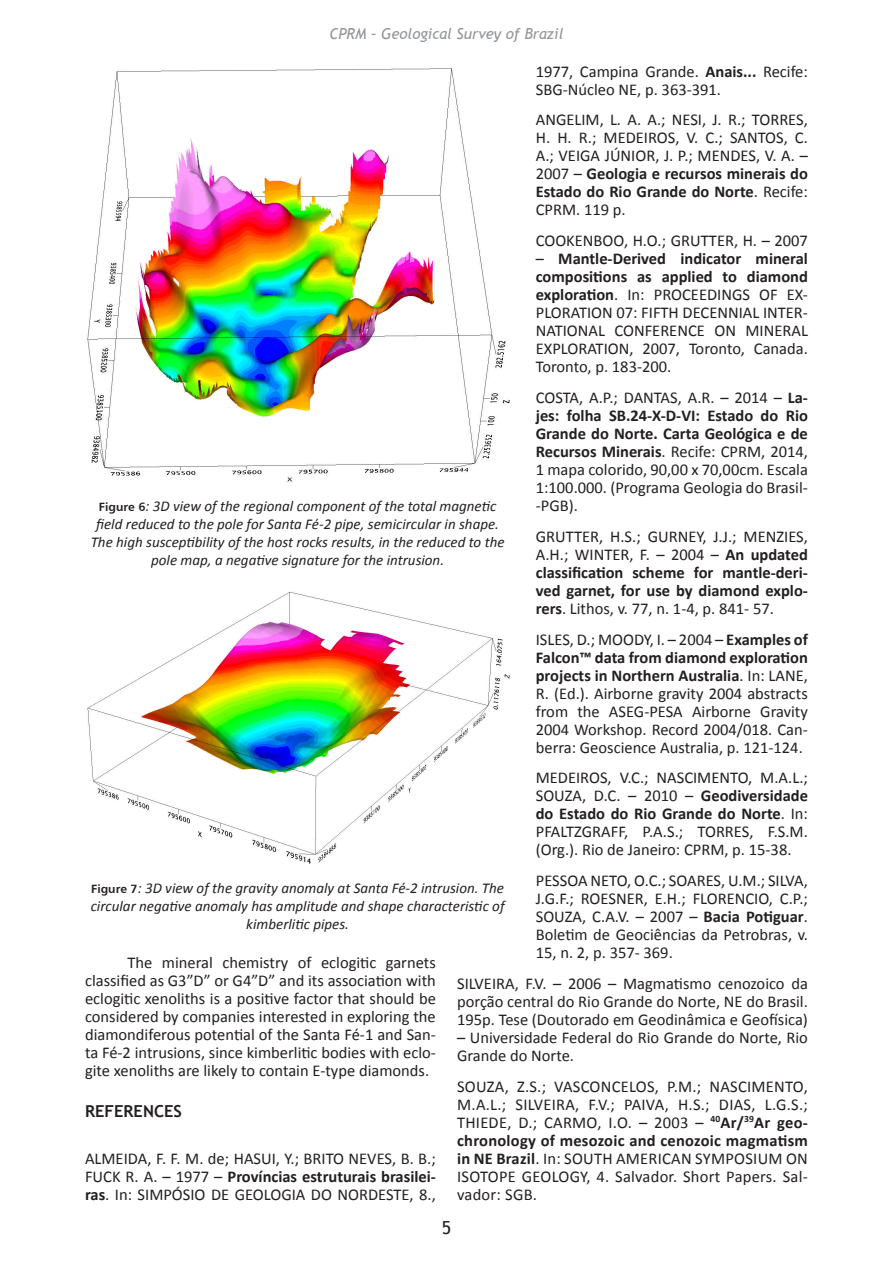
<style>
.page{position:relative;width:893px;height:1263px;background:#fff}
.page>*{position:absolute;margin:0;border:0;box-sizing:border-box;transform-origin:0 0}
.t1{font:18px "Trebuchet MS";color:#231f20}
.t2{font:16.5px/18px "Calibri";color:#231f20;text-align:justify}
.t3{font:700 16.5px "Trebuchet MS";color:#231f20}
.t4{font:italic 15px/18px "Calibri";color:#231f20;text-align:center}
.t5{font:italic 15px "Trebuchet MS";color:#939598}
.s1{font-weight:700}
.s2{font-family:"Humanist 777 BT Bold B";font-style:normal;font-size:12px}
</style>
<div class="page">
<img style="left:86px;top:68px;width:424px;height:414px">
<img style="left:87px;top:591px;width:423px;height:273px">
<p class="t5" style="left:329px;top:25px;width:235px">CPRM – Geological Survey of Brazil</p>
<p class="t2" style="left:536px;top:62px;width:274px">1977, Campina Grande. <span class="s1">Anais...</span> Recife:<br>SBG-Núcleo NE, p. 363-391.</p>
<p class="t2" style="left:536px;top:111px;width:274px">ANGELIM, L. A. A.; NESI, J. R.; TORRES, H. H. R.; MEDEIROS, V. C.; SANTOS, C.<br>A.; VEIGA JÚNIOR, J. P.; MENDES, V. A. – 2007 – <span class="s1">Geologia e recursos minerais do Estado do Rio Grande do Norte</span>. Recife:<br>CPRM. 119 p.</p>
<p class="t2" style="left:536px;top:232px;width:274px">COOKENBOO, H.O.; GRUTTER, H. – 2007</p>
<p class="t2" style="left:536px;top:250px;width:274px">– <span class="s1">Mantle-Derived indicator mineral compositions as applied to diamond exploration</span>. In: PROCEEDINGS OF EX-PLORATION 07: FIFTH DECENNIAL INTER-NATIONAL CONFERENCE ON MINERAL EXPLORATION, 2007, Toronto, Canada.<br>Toronto, p. 183-200.</p>
<p class="t2" style="left:536px;top:389px;width:274px">COSTA, A.P.; DANTAS, A.R. – 2014 – <span class="s1">La&shy;jes: folha SB.24-X-D-VI: Estado do Rio Grande do Norte. Carta Geológica e de Recursos Minerais</span>. Recife: CPRM, 2014, 1 mapa colorido, 90,00 x 70,00cm. Escala 1:100.000. (Programa Geologia do Brasil--PGB).</p>
<p class="t2" style="left:536px;top:527px;width:274px">GRUTTER, H.S.; GURNEY, J.J.; MENZIES, A.H.; WINTER, F. – 2004 – <span class="s1">An updated classification scheme for mantle-deri&shy;ved garnet, for use by diamond explo&shy;rers</span>. Lithos, v. 77, n. 1-4, p. 841- 57.</p>
<p class="t2" style="left:536px;top:630px;width:274px">ISLES, D.; MOODY, I. – 2004 – <span class="s1">Examples of Falcon™ data from diamond exploration projects in Northern Australia</span>. In: LANE, R. (Ed.). Airborne gravity 2004 abstracts from the ASEG-PESA Airborne Gravity 2004 Workshop. Record 2004/018. Can&shy;berra: Geoscience Australia, p. 121-124.</p>
<p class="t2" style="left:536px;top:769px;width:274px">MEDEIROS, V.C.; NASCIMENTO, M.A.L.; SOUZA, D.C. – 2010 – <span class="s1">Geodiversidade do Estado do Rio Grande do Norte</span>. In:<br>PFALTZGRAFF, P.A.S.; TORRES, F.S.M. (Org.). Rio de Janeiro: CPRM, p. 15-38.</p>
<p class="t2" style="left:536px;top:872px;width:274px">PESSOA NETO, O.C.; SOARES, U.M.; SILVA, J.G.F.; ROESNER, E.H.; FLORENCIO, C.P.; SOUZA, C.A.V. – 2007 – <span class="s1">Bacia Potiguar</span>.<br>Boletim de Geociências da Petrobras, v.<br>15, n. 2, p. 357- 369.</p>
<p class="t2" style="left:457px;top:974px;width:352px">SILVEIRA, F.V. – 2006 – Magmatismo cenozoico da porção central do Rio Grande do Norte, NE do Brasil.<br>195p. Tese (Doutorado em Geodinâmica e Geofísica)</p>
<p class="t2" style="left:457px;top:1028px;width:352px">– Universidade Federal do Rio Grande do Norte, Rio<br>Grande do Norte.</p>
<p class="t2" style="left:457px;top:1077px;width:352px">SOUZA, Z.S.; VASCONCELOS, P.M.; NASCIMENTO, M.A.L.; SILVEIRA, F.V.; PAIVA, H.S.; DIAS, L.G.S.; THIEDE, D.; CARMO, I.O. – 2003 – <sup>40</sup><span class="s1">Ar/</span><sup>39</sup><span class="s1">Ar geo&shy;chronology of mesozoic and cenozoic magmatism in NE Brazil</span>. In: SOUTH AMERICAN SYMPOSIUM ON ISOTOPE GEOLOGY, 4. Salvador. Short Papers. Sal&shy;vador: SGB.</p>
<p class="t4" style="left:91px;top:496px;width:415px"><span class="s2">Figure 6</span>: 3D view of the regional component of the total magnetic field reduced to the pole for Santa Fé-2 pipe, semicircular in shape.<br>The high susceptibility of the host rocks results, in the reduced to the pole map, a negative signature for the intrusion.</p>
<p class="t4" style="left:91px;top:878px;width:415px"><span class="s2">Figure 7</span>: 3D view of the gravity anomaly at Santa Fé-2 intrusion. The circular negative anomaly has amplitude and shape characteristic of kimberlitic pipes.</p>
<p class="t2" style="left:85px;top:954px;width:352px;text-indent:43px">The mineral chemistry of eclogitic garnets classified as G3”D” or G4”D” and its association with eclogitic xenoliths is a positive factor that should be considered by companies interested in exploring the diamondiferous potential of the Santa Fé-1 and San&shy;ta Fé-2 intrusions, since kimberlitic bodies with eclo&shy;gite xenoliths are likely to contain E-type diamonds.</p>
<p class="t3" style="left:85px;top:1100px;width:98px">REFERENCES</p>
<p class="t2" style="left:85px;top:1149px;width:352px">ALMEIDA, F. F. M. de; HASUI, Y.; BRITO NEVES, B. B.; FUCK R. A. – 1977 – <span class="s1">Províncias estruturais brasilei&shy;ras</span>. In: SIMPÓSIO DE GEOLOGIA DO NORDESTE, 8.,</p>
<p class="t1" style="left:442px;top:1217px;width:11px">5</p>
</div>
